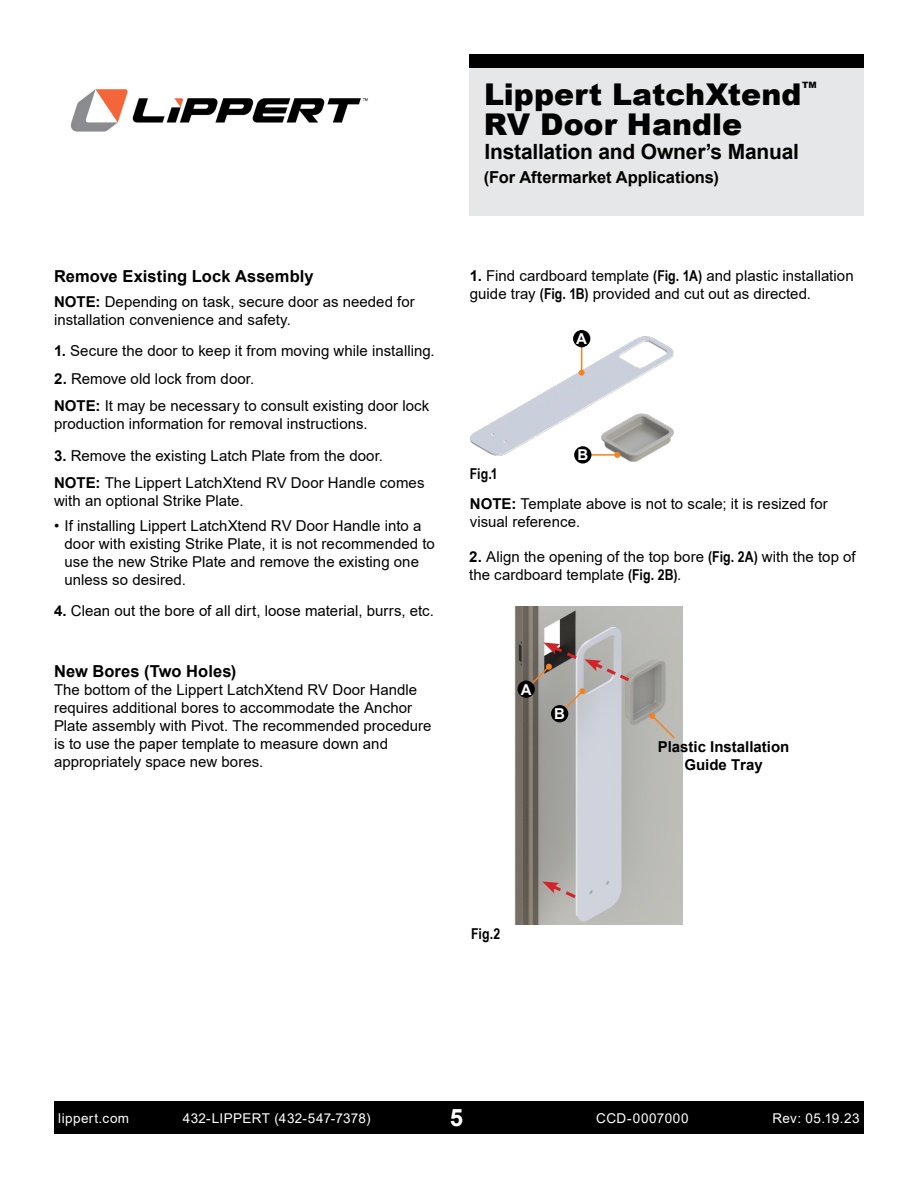
<style>
.page{position:relative;width:918px;height:1188px;background:#fff}
.page>*{position:absolute;margin:0;border:0;box-sizing:border-box;transform-origin:0 0}
.t1{font:900 30px "Arial";color:#000}
.t2{font:700 24px "Arial";color:#fff}
.t3{font:700 21px "Arial";letter-spacing:-.01em;color:#000}
.t4{font:700 16.5px "Arial";color:#000}
.t5{font:15px/18px "Arial";letter-spacing:.005em;color:#000}
.t6{font:700 15px/18px "Arial";color:#000;text-align:center}
.t7{font:700 15px "Arial Narrow";color:#000}
.t8{font:700 15px "Arial";color:#fff}
.t9{font:13.5px "Arial";letter-spacing:.03em;color:#fff}
.t10{font:900 8.7px "Arial";color:#000}
.s1{font-weight:700}
.s2{font-family:"Arial Narrow";font-weight:700}
</style>
<div class="page">
<div style="left:54px;top:1102px;width:810px;height:32px;background:#000"></div>
<img style="left:70px;top:89px;width:298px;height:43px">
<div style="left:469px;top:54px;width:395px;height:162px;background:#e6e7e8"></div>
<div style="left:469px;top:54px;width:395px;height:14px;background:#000"></div>
<img style="left:620px;top:456px;width:26px;height:6px">
<img style="left:470px;top:334px;width:203px;height:122px">
<hr style="left:583px;top:454px;width:34px;height:2px;background:#f58220">
<svg style="left:614px;top:452px;width:6px;height:6px"></svg>
<div style="left:574px;top:446px;width:17px;height:18px;background:#000;border-radius:50%"></div>
<hr style="left:581px;top:339px;width:1px;height:34px;background:#f58220">
<svg style="left:579px;top:370px;width:6px;height:6px"></svg>
<div style="left:573px;top:330px;width:17px;height:17px;background:#000;border-radius:50%"></div>
<img style="left:514px;top:606px;width:168px;height:319px">
<svg style="left:542px;top:881px;width:37px;height:20px"></svg>
<div style="left:518px;top:681px;width:17px;height:17px;background:#000;border-radius:50%"></div>
<svg style="left:525px;top:643px;width:108px;height:73px;background:#a49c9b"></svg>
<div style="left:551px;top:705px;width:17px;height:17px;background:#000;border-radius:50%"></div>
<svg style="left:649px;top:713px;width:28px;height:27px"></svg>
<p class="t4" style="left:54px;top:265px;width:261px">Remove Existing Lock Assembly</p>
<p class="t5" style="left:54px;top:292px;width:362px"><span class="s1">NOTE:</span> Depending on task, secure door as needed for installation convenience and safety.</p>
<p class="t5" style="left:54px;top:342px;width:382px"><span class="s1">1.</span> Secure the door to keep it from moving while installing.</p>
<p class="t5" style="left:54px;top:365px;width:377px;line-height:27.5px"><span class="s1">2.</span> Remove old lock from door.<br><span class="s1">NOTE:</span> It may be necessary to consult existing door lock</p>
<p class="t5" style="left:54px;top:415px;width:315px">production information for removal instructions.</p>
<p class="t5" style="left:54px;top:442px;width:372px;line-height:27.5px"><span class="s1">3.</span> Remove the existing Latch Plate from the door.<br><span class="s1">NOTE:</span> The Lippert LatchXtend RV Door Handle comes</p>
<p class="t5" style="left:54px;top:492px;width:191px">with an optional Strike Plate.</p>
<p class="t5" style="left:64px;top:516px;width:372px;text-indent:-10px">• If installing Lippert LatchXtend RV Door Handle into a door with existing Strike Plate, it is not recommended to use the new Strike Plate and remove the existing one unless so desired.</p>
<p class="t5" style="left:54px;top:602px;width:381px"><span class="s1">4.</span> Clean out the bore of all dirt, loose material, burrs, etc.</p>
<p class="t4" style="left:54px;top:659px;width:184px">New Bores (Two Holes)</p>
<p class="t5" style="left:54px;top:680px;width:379px">The bottom of the Lippert LatchXtend RV Door Handle requires additional bores to accommodate the Anchor Plate assembly with Pivot. The recommended procedure is to use the paper template to measure down and appropriately space new bores.</p>
<h1 class="t1" style="left:484px;top:73px;width:319px">Lippert LatchXtend</h1>
<p class="t10" style="left:802px;top:79px;width:16px">TM</p>
<h1 class="t1" style="left:484px;top:103px;width:260px">RV Door Handle</h1>
<h3 class="t3" style="left:484px;top:137px;width:316px">Installation and Owner’s Manual</h3>
<p class="t4" style="left:484px;top:166px;width:236px">(For Aftermarket Applications)</p>
<p class="t5" style="left:470px;top:267px;width:385px"><span class="s1">1.</span> Find cardboard template <span class="s2">(Fig. 1A)</span> and plastic installation guide tray <span class="s2">(Fig. 1B)</span> provided and cut out as directed.</p>
<p class="t8" style="left:576px;top:328px;width:12px">A</p>
<p class="t7" style="left:470px;top:463px;width:29px">Fig.1</p>
<p class="t8" style="left:577px;top:445px;width:12px">B</p>
<p class="t5" style="left:470px;top:495px;width:360px"><span class="s1">NOTE:</span> Template above is not to scale; it is resized for visual reference.</p>
<p class="t5" style="left:469px;top:548px;width:388px"><span class="s1">2.</span> Align the opening of the top bore <span class="s2">(Fig. 2A)</span> with the top of the cardboard template <span class="s2">(Fig. 2B)</span>.</p>
<p class="t8" style="left:521px;top:679px;width:12px">A</p>
<p class="t8" style="left:554px;top:703px;width:12px">B</p>
<p class="t6" style="left:658px;top:738px;width:133px">Plastic Installation<br>Guide Tray</p>
<p class="t7" style="left:471px;top:923px;width:31px">Fig.2</p>
<p class="t9" style="left:58px;top:1109px;width:72px">lippert.com</p>
<p class="t9" style="left:183px;top:1109px;width:189px">432-LIPPERT (432-547-7378)</p>
<h2 class="t2" style="left:450px;top:1100px;width:15px">5</h2>
<p class="t9" style="left:772px;top:1109px;width:89px">Rev: 05.19.23</p>
<p class="t9" style="left:596px;top:1109px;width:94px">CCD-0007000</p>
</div>
